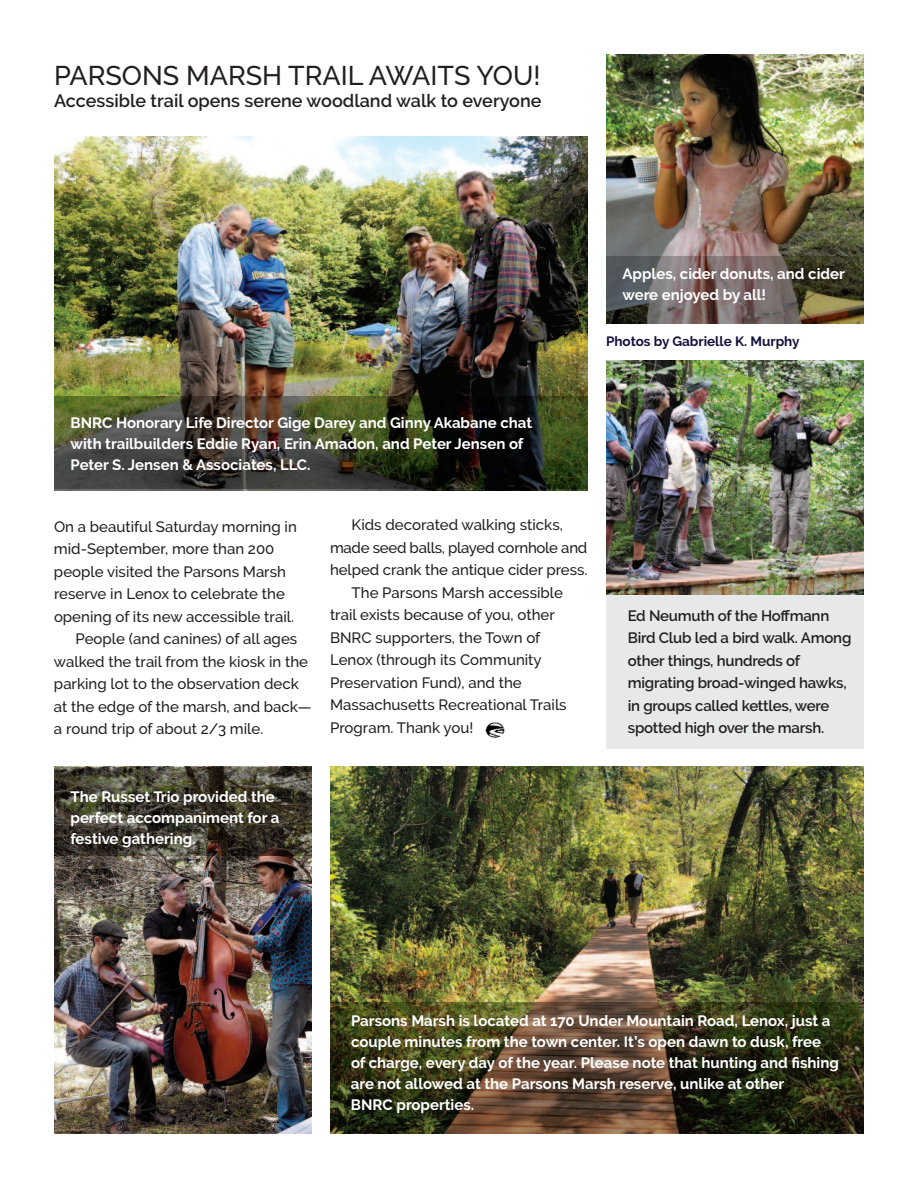
<style>
.page{position:relative;width:918px;height:1188px;background:#fff}
.page>*{position:absolute;margin:0;border:0;box-sizing:border-box;transform-origin:0 0}
.t1{font:500 27px "Raleway";color:#231f20}
.t2{font:600 18px "Raleway";color:#231f20}
.t3{font:500 15px "Raleway";color:#231f20}
.t4{font:700 15px/21px "Raleway";color:#fff}
.t5{font:600 15px/22.5px "Raleway";letter-spacing:-.015em;color:#231f20}
.t6{font:500 15px "Raleway";letter-spacing:-.02em;color:#231f20}
.t7{font:700 13.5px "Raleway";color:#14123d}
</style>
<div class="page">
<img style="left:54px;top:137px;width:534px;height:353px">
<img style="left:606px;top:360px;width:258px;height:235px">
<img style="left:54px;top:766px;width:258px;height:368px">
<img style="left:606px;top:54px;width:258px;height:202px">
<img style="left:54px;top:768px;width:258px;height:87px">
<img style="left:54px;top:396px;width:534px;height:92px">
<img style="left:331px;top:766px;width:533px;height:237px">
<img style="left:606px;top:256px;width:258px;height:67px">
<hr style="left:330px;top:1003px;width:1px;height:131px;background:#a8a9ad">
<img style="left:331px;top:1003px;width:533px;height:131px">
<div style="left:606px;top:595px;width:258px;height:153px;background:#e7e8e9"></div>
<img style="left:485px;top:722px;width:20px;height:16px">
<h1 class="t1" style="left:54px;top:60px;width:488px">pARSONS MARSH TRAIL AWAITS YOU!</h1>
<p class="t2" style="left:54px;top:90px;width:489px">Accessible trail opens serene woodland walk to everyone</p>
<p class="t4" style="left:623px;top:264px;width:224px">Apples, cider donuts, and cider were enjoyed by all!</p>
<p class="t7" style="left:606px;top:333px;width:195px">Photos by Gabrielle K. Murphy</p>
<p class="t4" style="left:70px;top:413px;width:463px">BNRC Honorary Life Director Gige Darey and Ginny Akabane chat with trailbuilders Eddie Ryan, Erin Amadon, and Peter Jensen of<br>Peter S. Jensen &amp; Associates, LLC.</p>
<p class="t3" style="left:54px;top:518px;width:244px">On a beautiful Saturday morning in</p>
<p class="t3" style="left:54px;top:540px;width:222px">mid-September, more than 200</p>
<p class="t3" style="left:54px;top:563px;width:234px">people visited the parsons Marsh</p>
<p class="t3" style="left:54px;top:585px;width:232px">reserve in Lenox to celebrate the</p>
<p class="t3" style="left:54px;top:608px;width:242px">opening of its new accessible trail.</p>
<p class="t3" style="left:76px;top:630px;width:223px">people (and canines) of all ages</p>
<p class="t3" style="left:54px;top:653px;width:256px">walked the trail from the kiosk in the</p>
<p class="t3" style="left:54px;top:675px;width:246px">parking lot to the observation deck</p>
<p class="t3" style="left:54px;top:698px;width:259px">at the edge of the marsh, and back—</p>
<p class="t3" style="left:54px;top:720px;width:211px">a round trip of about 2/3 mile.</p>
<p class="t3" style="left:352px;top:516px;width:213px">Kids decorated walking sticks,</p>
<p class="t6" style="left:330px;top:539px;width:259px">made seed balls, played cornhole and</p>
<p class="t3" style="left:330px;top:561px;width:259px">helped crank the antique cider press.</p>
<p class="t3" style="left:352px;top:584px;width:213px">The parsons Marsh accessible</p>
<p class="t3" style="left:330px;top:606px;width:226px">trail exists because of you, other</p>
<p class="t3" style="left:330px;top:629px;width:212px">BNRC supporters, the Town of</p>
<p class="t3" style="left:330px;top:651px;width:213px">Lenox (through its Community</p>
<p class="t3" style="left:330px;top:674px;width:193px">preservation Fund), and the</p>
<p class="t3" style="left:330px;top:696px;width:238px">Massachusetts Recreational Trails</p>
<p class="t3" style="left:330px;top:719px;width:145px">program. Thank you!</p>
<p class="t4" style="left:70px;top:786px;width:210px">The Russet Trio provided the perfect accompaniment for a festive gathering.</p>
<p class="t5" style="left:628px;top:604px;width:225px">Ed neumuth of the Hoffmann<br>Bird Club led a bird walk. Among other things, hundreds of migrating broad-winged hawks, in groups called kettles, were spotted high over the marsh.</p>
<p class="t4" style="left:351px;top:1010px;width:489px">Parsons Marsh is located at 170 Under Mountain Road, Lenox, just a couple minutes from the town center. It’s open dawn to dusk, free of charge, every day of the year. Please note that hunting and fishing are not allowed at the Parsons Marsh reserve, unlike at other<br>BNRC properties.</p>
</div>
